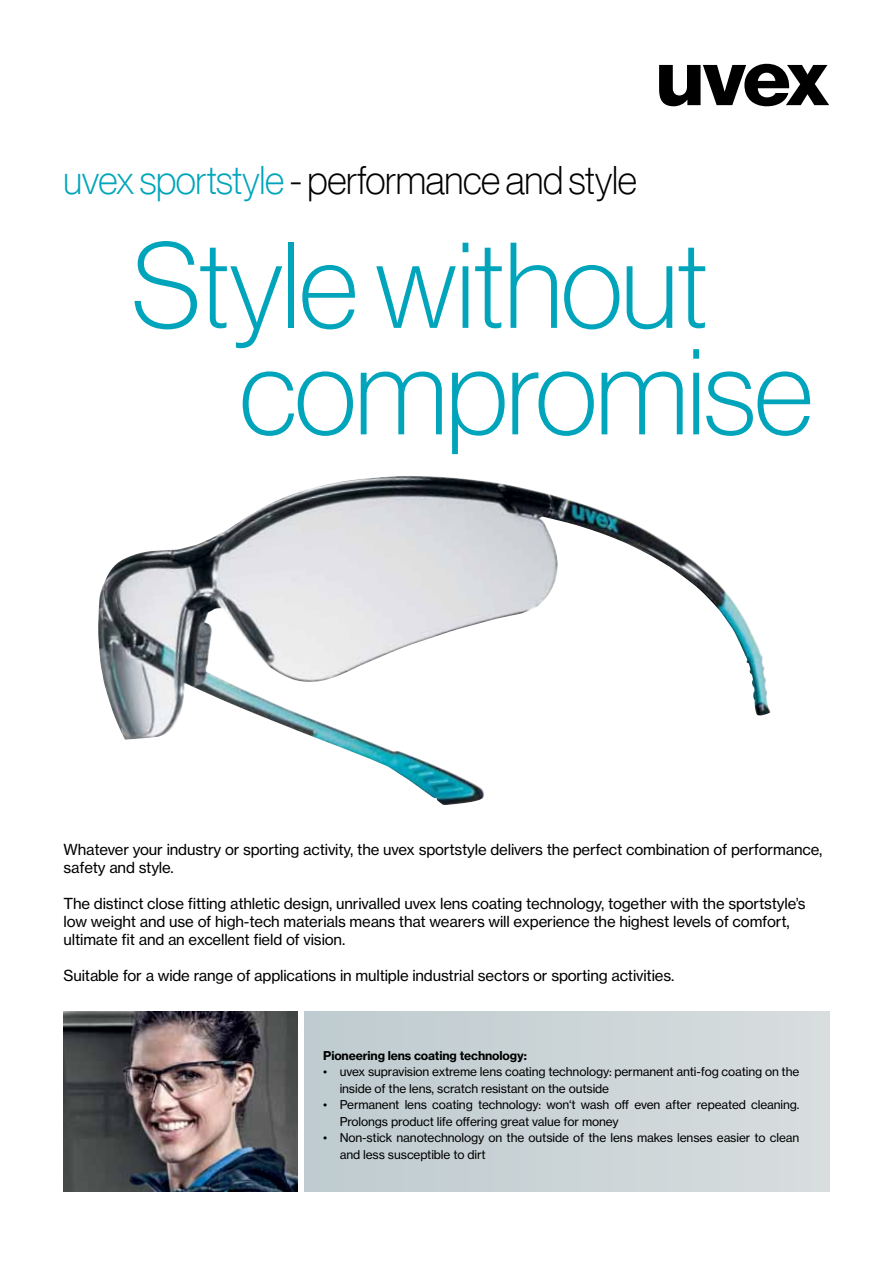
<style>
.page{position:relative;width:893px;height:1263px;background:#fff}
.page>*{position:absolute;margin:0;border:0;box-sizing:border-box;transform-origin:0 0}
.t1{font:119.1px/106.5px "N Haas Grotesk DS Pro 35 X Lt";letter-spacing:-.01em;color:#00a5bb}
.t2{font:39px "N Haas Grotesk DS Pro 35 X Lt";letter-spacing:-.01em;color:#000}
.t3{font:15px/18px "N Haas Grotesk TX Pro 55 Rg";letter-spacing:-.01em;color:#000}
.t4{font:12px/16.5px "N Haas Grotesk TX Pro 55 Rg";letter-spacing:-.01em;color:#000}
.t5{font:12px "N Haas Grotesk TX Pro 75 Bd";letter-spacing:-.01em;color:#000}
.s1{color:#00a5bb}
</style>
<div class="page">
<img style="left:98px;top:476px;width:662px;height:329px">
<img style="left:64px;top:1011px;width:234px;height:181px">
<div style="left:305px;top:1011px;width:524px;height:181px;background:#cbd4d7"></div>
<svg style="left:659px;top:64px;width:170px;height:42px"></svg>
<h2 class="t2" style="left:63px;top:158px;width:575px"><span class="s1">uvex sportstyle</span> - performance and style</h2>
<h1 class="t1" style="left:240px;top:232px;width:575px;text-indent:-108px">Style without compromise</h1>
<p class="t3" style="left:63px;top:840px;width:760px">Whatever your industry or sporting activity, the uvex sportstyle delivers the perfect combination of performance, safety and style.</p>
<p class="t3" style="left:63px;top:894px;width:744px">The distinct close fitting athletic design, unrivalled uvex lens coating technology, together with the sportstyle’s low weight and use of high-tech materials means that wearers will experience the highest levels of comfort, ultimate fit and an excellent field of vision.</p>
<p class="t3" style="left:63px;top:966px;width:612px">Suitable for a wide range of applications in multiple industrial sectors or sporting activities.</p>
<p class="t5" style="left:323px;top:1048px;width:205px">Pioneering lens coating technology:</p>
<p class="t4" style="left:340px;top:1063px;width:461px;text-indent:-16px">• uvex supravision extreme lens coating technology: permanent anti-fog coating on the inside of the lens, scratch resistant on the outside</p>
<p class="t4" style="left:340px;top:1096px;width:461px;text-indent:-16px">• Permanent lens coating technology: won‘t wash off even after repeated cleaning.<br>Prolongs product life offering great value for money</p>
<p class="t4" style="left:340px;top:1129px;width:461px;text-indent:-16px">• Non-stick nanotechnology on the outside of the lens makes lenses easier to clean and less susceptible to dirt</p>
</div>
